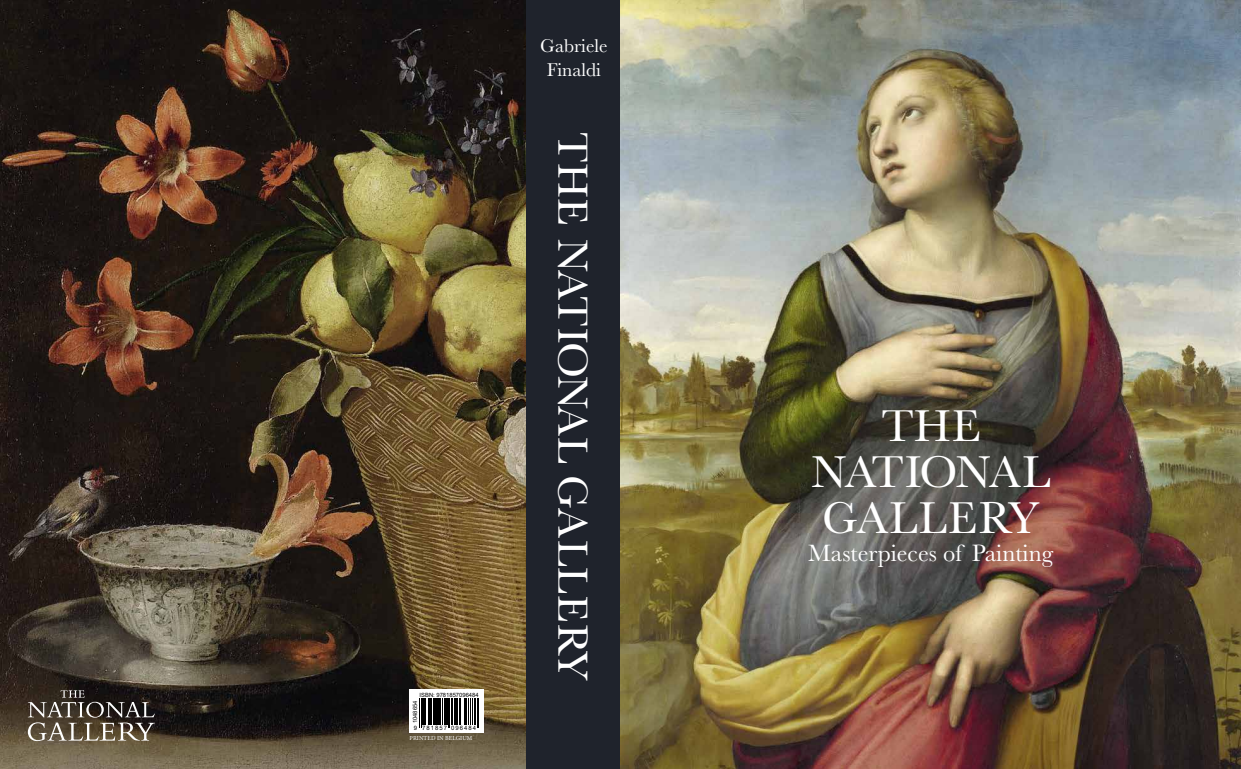
<style>
.page{position:relative;width:1241px;height:769px;background:#fff}
.page>*{position:absolute;margin:0;border:0;box-sizing:border-box;transform-origin:0 0}
.t1{font:46.38px/45.9px "Baskerville";color:#fff;text-align:center}
.t2{font:43.75px "Baskerville";letter-spacing:.01em;color:#fff}
.t3{font:24.5px "Baskerville";color:#fff}
.t4{font:19.25px/24.4px "Baskerville";color:#fff;text-align:center}
.t5{font:6.12px "Minion Pro";letter-spacing:.01em;color:#fff}
.t6{font:5.95px "Arial";letter-spacing:.17em;color:#000}
.t7{font:5.86px "Arial";color:#000}
</style>
<div class="page">
<img style="left:0;top:0;width:526px;height:769px">
<div style="left:526px;top:0;width:95px;height:769px;background:#1f232c"></div>
<svg style="left:28px;top:690px;width:126px;height:51px;background:#574f46"></svg>
<div style="left:409px;top:690px;width:74px;height:43px;background:#fff"></div>
<svg style="left:419px;top:699px;width:17px;height:29px"></svg>
<hr style="left:437px;top:699px;width:2px;height:26px;background:#000">
<hr style="left:439px;top:699px;width:2px;height:26px;background:#000">
<svg style="left:442px;top:699px;width:37px;height:29px"></svg>
<img style="left:620px;top:0;width:620px;height:769px">
<p class="t7" style="left:419px;top:691px;width:61px">ISBN: 9781857096484</p>
<p class="t6" style="left:414px;top:724px;width:64px">9 781857 096484</p>
<p class="t7" style="left:411px;top:723px;width:24px;rotate:-90deg">1048654</p>
<p class="t5" style="left:409px;top:734px;width:64px">PRINTED IN BELGIUM</p>
<h3 class="t4" style="left:540px;top:34px;width:69px">Gabriele<br>Finaldi</h3>
<h2 class="t2" style="left:600px;top:132px;width:550px;rotate:90deg">THE NATIONAL GALLERY</h2>
<h1 class="t1" style="left:811px;top:404px;width:240px">THE<br>NATIONAL<br>GALLERY</h1>
<h3 class="t3" style="left:808px;top:538px;width:246px">Masterpieces of Painting</h3>
</div>
